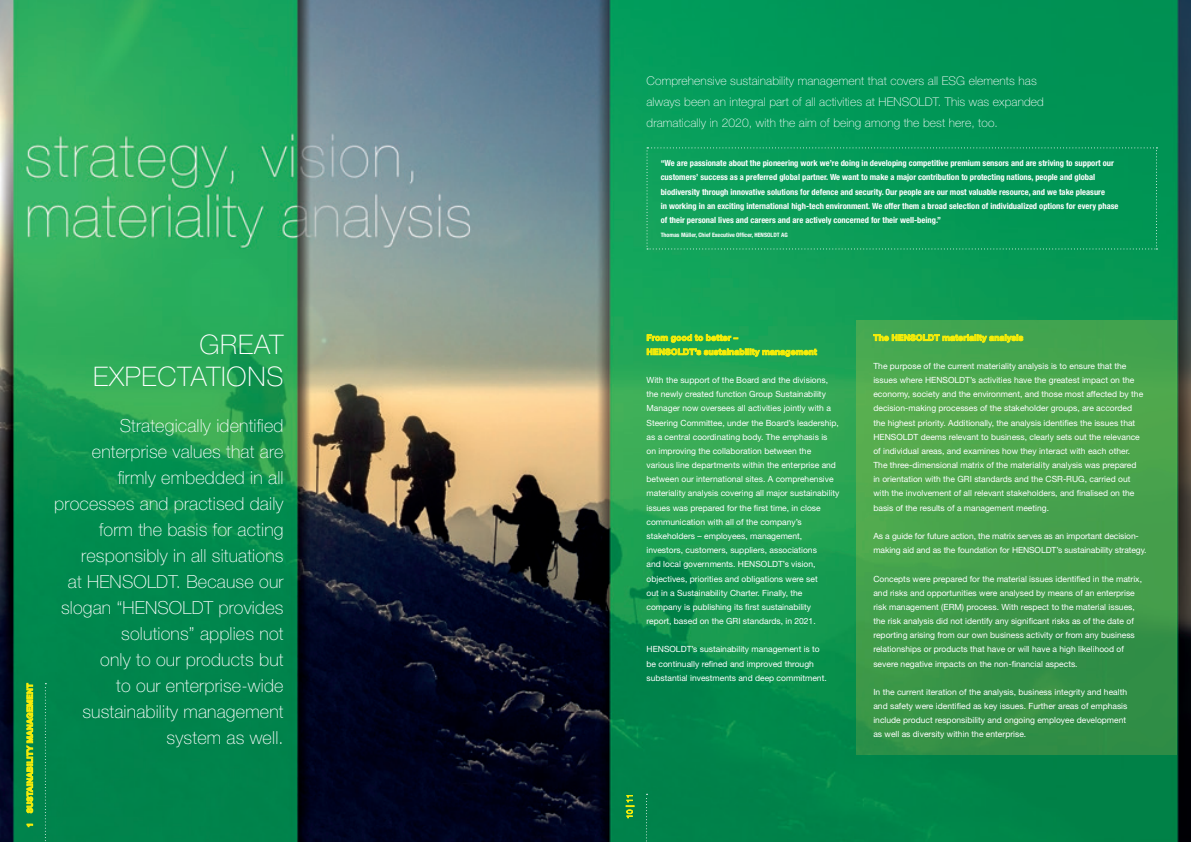
<style>
.page{position:relative;width:1191px;height:842px;background:#fff}
.page>*{position:absolute;margin:0;border:0;box-sizing:border-box;transform-origin:0 0}
.t1{font:100 27px/32px "Helvetica Neue LT Std";letter-spacing:.03em;color:#fff;text-align:right}
.t2{font:100 18px/26px "Helvetica Neue LT Std";letter-spacing:.01em;color:#fff;text-align:right}
.t3{font:100 12px/21px "Helvetica Neue LT Std";letter-spacing:.01em;color:#fff}
.t4{font:8.5px/14.2px "Helvetica Neue LT Std";color:#fff}
.t5{font:700 condensed 8.5px/14.2px "Helvetica Neue LT Std";color:#fff}
.t6{font:700 8.5px/14.2px "Helvetica Neue LT Std";letter-spacing:.02em;color:#f5ec09}
.t7{font:700 8px "Helvetica Neue LT Std";letter-spacing:.02em;color:#f5ec09}
.t8{font:700 condensed 6px "Helvetica Neue LT Std";color:#fff}
</style>
<div class="page">
<img style="left:0;top:0;width:1191px;height:842px">
<img style="left:856px;top:320px;width:320px;height:434px">
<svg style="left:45px;top:683px;width:1px;height:159px"></svg>
<svg style="left:646px;top:794px;width:1px;height:48px"></svg>
<svg style="left:647px;top:334px;width:91px;height:8px"></svg>
<svg style="left:647px;top:348px;width:170px;height:9px;background:#90ca2d"></svg>
<svg style="left:873px;top:334px;width:150px;height:8px"></svg>
<svg style="left:646px;top:147px;width:511px;height:102px;background:#079b58"></svg>
<svg style="left:27px;top:824px;width:6px;height:3px"></svg>
<svg style="left:27px;top:683px;width:6px;height:130px"></svg>
<svg style="left:626px;top:795px;width:8px;height:23px"></svg>
<p class="t7" style="left:25px;top:827px;width:146px;rotate:-90deg">1 SUSTAINABILITY MANAGEMENT</p>
<h1 class="t1" style="left:93px;top:328px;width:193px">GREAT<br>EXPECTATIONS</h1>
<p class="t2" style="left:54px;top:413px;width:231px">Strategically identified enterprise values that are firmly embedded in all processes and practised daily form the basis for acting responsibly in all situations<br>at HENSOLDT. Because our slogan “HENSOLDT provides solutions” applies not<br>only to our products but<br>to our enterprise-wide sustainability management system as well.</p>
<h3 class="t3" style="left:646px;top:70px;width:399px">Comprehensive sustainability management that covers all ESG elements has always been an integral part of all activities at HENSOLDT. This was expanded dramatically in 2020, with the aim of being among the best here, too.</h3>
<p class="t5" style="left:660px;top:156px;width:459px">“We are passionate about the pioneering work we’re doing in developing competitive premium sensors and are striving to support our customers’ success as a preferred global partner. We want to make a major contribution to protecting nations, people and global biodiversity through innovative solutions for defence and security. Our people are our most valuable resource, and we take pleasure<br>in working in an exciting international high-tech environment. We offer them a broad selection of individualized options for every phase of their personal lives and careers and are actively concerned for their well-being.”</p>
<p class="t8" style="left:660px;top:231px;width:129px">Thomas Müller, Chief Executive Officer, HENSOLDT AG</p>
<p class="t6" style="left:646px;top:330px;width:172px">From good to better –<br>HENSOLDT’s sustainability management</p>
<p class="t4" style="left:646px;top:373px;width:194px">With the support of the Board and the divisions, the newly created function Group Sustainability Manager now oversees all activities jointly with a Steering Committee, under the Board’s leadership, as a central coordinating body. The emphasis is<br>on improving the collaboration between the various line departments within the enterprise and between our international sites. A comprehensive materiality analysis covering all major sustainability issues was prepared for the first time, in close communication with all of the company’s stakeholders – employees, management, investors, customers, suppliers, associations<br>and local governments. HENSOLDT’s vision, objectives, priorities and obligations were set<br>out in a Sustainability Charter. Finally, the company is publishing its first sustainability<br>report, based on the GRI standards, in 2021.</p>
<p class="t4" style="left:646px;top:642px;width:182px">HENSOLDT’s sustainability management is to be continually refined and improved through substantial investments and deep commitment.</p>
<p class="t6" style="left:873px;top:330px;width:151px">The HENSOLDT materiality analysis</p>
<p class="t4" style="left:873px;top:359px;width:271px">The purpose of the current materiality analysis is to ensure that the issues where HENSOLDT’s activities have the greatest impact on the economy, society and the environment, and those most affected by the decision-making processes of the stakeholder groups, are accorded the highest priority. Additionally, the analysis identifies the issues that HENSOLDT deems relevant to business, clearly sets out the relevance of individual areas, and examines how they interact with each other.<br>The three-dimensional matrix of the materiality analysis was prepared in orientation with the GRI standards and the CSR-RUG, carried out with the involvement of all relevant stakeholders, and finalised on the basis of the results of a management meeting.</p>
<p class="t4" style="left:873px;top:529px;width:275px">As a guide for future action, the matrix serves as an important decision&shy;making aid and as the foundation for HENSOLDT’s sustainability strategy.</p>
<p class="t4" style="left:873px;top:571px;width:270px">Concepts were prepared for the material issues identified in the matrix, and risks and opportunities were analysed by means of an enterprise risk management (ERM) process. With respect to the material issues, the risk analysis did not identify any significant risks as of the date of reporting arising from our own business activity or from any business relationships or products that have or will have a high likelihood of severe negative impacts on the non-financial aspects.</p>
<p class="t4" style="left:873px;top:685px;width:255px">In the current iteration of the analysis, business integrity and health and safety were identified as key issues. Further areas of emphasis include product responsibility and ongoing employee development as well as diversity within the enterprise.</p>
</div>
